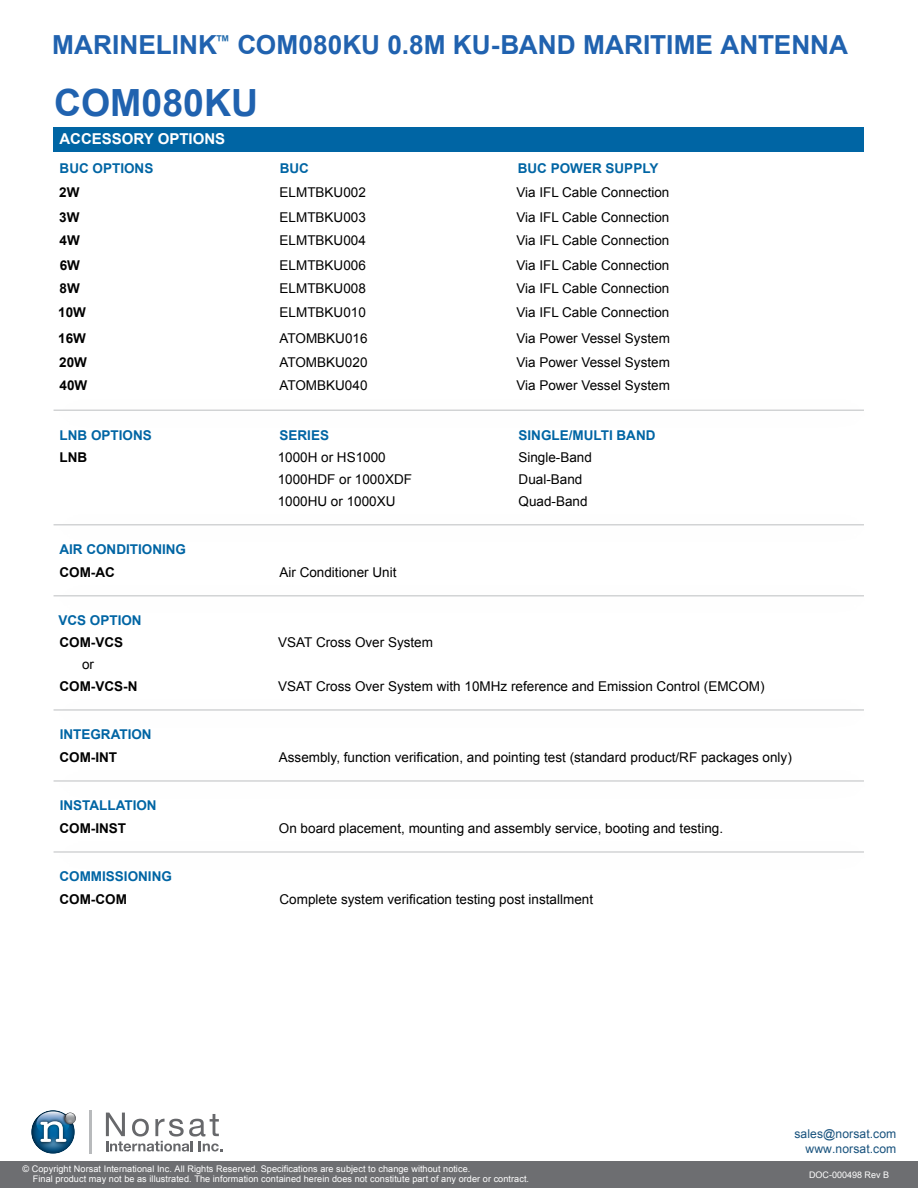
<style>
.page{position:relative;width:918px;height:1188px;background:#fff}
.page>*{position:absolute;margin:0;border:0;box-sizing:border-box;transform-origin:0 0}
.t1{font:700 37.5px "Arial";color:#2062af}
.t2{font:700 26.25px "Arial";color:#2062af}
.t3{font:700 15px "Arial";color:#fff}
.t4{font:13.5px "Arial";color:#000}
.t5{font:700 13.5px "Arial";color:#0065a4}
.t6{font:700 13.5px "Arial";color:#000}
.t7{font:12.15px/14.5px "Arial";letter-spacing:.005em;color:#18527d;text-align:right}
.t8{font:9.15px/9.8px "Arial";letter-spacing:.005em;color:#fff}
.t9{font:9px "Arial";color:#fff}
.s1{color:#2363af}
</style>
<div class="page">
<div style="left:0;top:1161px;width:918px;height:27px;background:#6d6e71"></div>
<svg style="left:106px;top:1113px;width:116px;height:38px"></svg>
<hr style="left:89px;top:1110px;width:3px;height:44px;background:#b8babc">
<svg style="left:31px;top:1110px;width:45px;height:44px"></svg>
<hr style="left:54px;top:410px;width:810px;height:1px;background:#bcbec0">
<hr style="left:54px;top:524px;width:810px;height:1px;background:#bcbec0">
<hr style="left:54px;top:595px;width:810px;height:1px;background:#bcbec0">
<hr style="left:54px;top:710px;width:810px;height:1px;background:#bcbec0">
<hr style="left:54px;top:781px;width:810px;height:1px;background:#bcbec0">
<hr style="left:54px;top:852px;width:810px;height:1px;background:#bcbec0">
<div style="left:54px;top:127px;width:810px;height:25px;background:#0065a4"></div>
<h2 class="t2" style="left:52px;top:27px;width:797px">MARINELINK<sup>™</sup> COM080<span class="s1">KU</span> 0.8M KU-BAND MARITIME ANTENNA</h2>
<h1 class="t1" style="left:54px;top:78px;width:206px">COM080KU</h1>
<p class="t3" style="left:59px;top:129px;width:167px">ACCESSORY OPTIONS</p>
<p class="t5" style="left:60px;top:159px;width:95px">BUC OPTIONS</p>
<p class="t5" style="left:280px;top:159px;width:31px">BUC</p>
<p class="t5" style="left:518px;top:159px;width:142px">BUC POWER SUPPLY</p>
<p class="t6" style="left:59px;top:183px;width:22px">2W</p>
<p class="t4" style="left:280px;top:184px;width:88px">ELMTBKU002</p>
<p class="t4" style="left:516px;top:184px;width:155px">Via IFL Cable Connection</p>
<p class="t6" style="left:59px;top:208px;width:22px">3W</p>
<p class="t4" style="left:280px;top:208px;width:88px">ELMTBKU003</p>
<p class="t4" style="left:516px;top:208px;width:155px">Via IFL Cable Connection</p>
<p class="t6" style="left:60px;top:232px;width:22px">4W</p>
<p class="t4" style="left:280px;top:232px;width:88px">ELMTBKU004</p>
<p class="t4" style="left:516px;top:232px;width:155px">Via IFL Cable Connection</p>
<p class="t6" style="left:60px;top:256px;width:22px">6W</p>
<p class="t4" style="left:280px;top:256px;width:88px">ELMTBKU006</p>
<p class="t4" style="left:516px;top:256px;width:155px">Via IFL Cable Connection</p>
<p class="t6" style="left:60px;top:279px;width:22px">8W</p>
<p class="t4" style="left:280px;top:280px;width:88px">ELMTBKU008</p>
<p class="t4" style="left:516px;top:280px;width:155px">Via IFL Cable Connection</p>
<p class="t6" style="left:58px;top:304px;width:29px">10W</p>
<p class="t4" style="left:280px;top:304px;width:88px">ELMTBKU010</p>
<p class="t4" style="left:516px;top:304px;width:155px">Via IFL Cable Connection</p>
<p class="t6" style="left:58px;top:329px;width:29px">16W</p>
<p class="t4" style="left:280px;top:329px;width:90px">ATOMBKU016</p>
<p class="t4" style="left:516px;top:329px;width:155px">Via Power Vessel System</p>
<p class="t6" style="left:59px;top:353px;width:29px">20W</p>
<p class="t4" style="left:279px;top:354px;width:90px">ATOMBKU020</p>
<p class="t4" style="left:516px;top:354px;width:155px">Via Power Vessel System</p>
<p class="t6" style="left:60px;top:377px;width:29px">40W</p>
<p class="t4" style="left:279px;top:377px;width:90px">ATOMBKU040</p>
<p class="t4" style="left:516px;top:377px;width:155px">Via Power Vessel System</p>
<p class="t5" style="left:60px;top:426px;width:94px">LNB OPTIONS</p>
<p class="t5" style="left:280px;top:426px;width:51px">SERIES</p>
<p class="t5" style="left:519px;top:426px;width:138px">SINGLE/MULTI BAND</p>
<p class="t6" style="left:60px;top:448px;width:29px">LNB</p>
<p class="t4" style="left:278px;top:448px;width:110px">1000H or HS1000</p>
<p class="t4" style="left:518px;top:448px;width:75px">Single-Band</p>
<p class="t4" style="left:278px;top:470px;width:136px">1000HDF or 1000XDF</p>
<p class="t4" style="left:519px;top:470px;width:65px">Dual-Band</p>
<p class="t4" style="left:278px;top:492px;width:119px">1000HU or 1000XU</p>
<p class="t4" style="left:519px;top:492px;width:71px">Quad-Band</p>
<p class="t5" style="left:59px;top:541px;width:128px">AIR CONDITIONING</p>
<p class="t6" style="left:59px;top:563px;width:57px">COM-AC</p>
<p class="t4" style="left:279px;top:563px;width:119px">Air Conditioner Unit</p>
<p class="t5" style="left:58px;top:611px;width:85px">VCS OPTION</p>
<p class="t6" style="left:59px;top:633px;width:65px">COM-VCS</p>
<p class="t4" style="left:278px;top:634px;width:156px">VSAT Cross Over System</p>
<p class="t4" style="left:82px;top:655px;width:14px">or</p>
<p class="t6" style="left:59px;top:677px;width:79px">COM-VCS-N</p>
<p class="t4" style="left:278px;top:677px;width:488px">VSAT Cross Over System with 10MHz reference and Emission Control (EMCOM)</p>
<p class="t5" style="left:60px;top:726px;width:93px">INTEGRATION</p>
<p class="t6" style="left:59px;top:748px;width:59px">COM-INT</p>
<p class="t4" style="left:279px;top:748px;width:514px">Assembly, function verification, and pointing test (standard product/RF packages only)</p>
<p class="t5" style="left:60px;top:797px;width:98px">INSTALLATION</p>
<p class="t6" style="left:59px;top:819px;width:68px">COM-INST</p>
<p class="t4" style="left:279px;top:819px;width:446px">On board placement, mounting and assembly service, booting and testing.</p>
<p class="t5" style="left:59px;top:868px;width:114px">COMMISSIONING</p>
<p class="t6" style="left:59px;top:890px;width:69px">COM-COM</p>
<p class="t4" style="left:280px;top:890px;width:315px">Complete system verification testing post installment</p>
<p class="t8" style="left:33px;top:1164px;width:498px;text-indent:-10px">© Copyright Norsat International Inc. All Rights Reserved. Specifications are subject to change without notice.<br>Final product may not be as illustrated. The information contained herein does not constitute part of any order or contract.</p>
<p class="t7" style="left:794px;top:1127px;width:103px">sales@norsat.com www.norsat.com</p>
<p class="t9" style="left:809px;top:1169px;width:82px">DOC-000498 Rev B</p>
</div>
